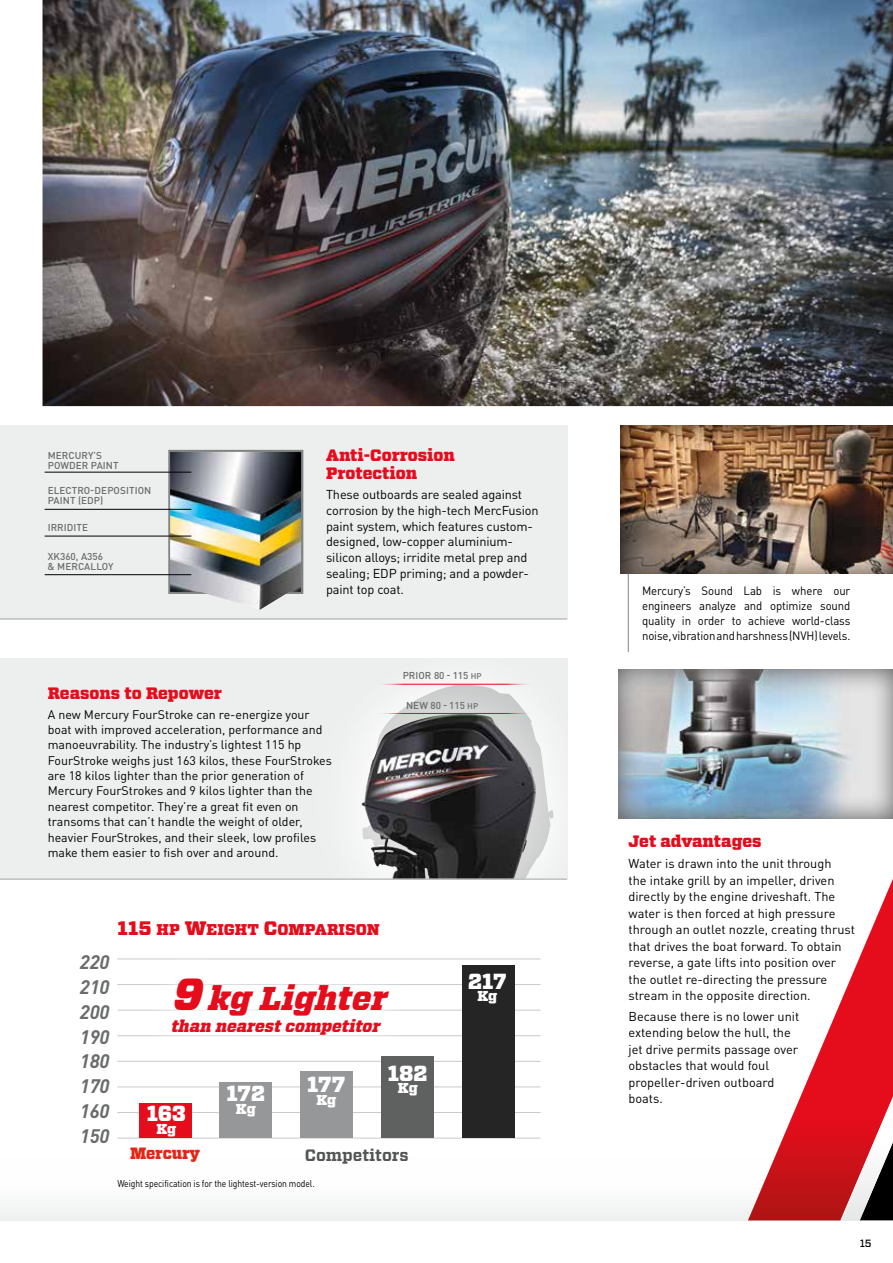
<style>
.page{position:relative;width:893px;height:1263px;background:#fff}
.page>*{position:absolute;margin:0;border:0;box-sizing:border-box;transform-origin:0 0}
.t1{font:italic 900 33px "Vitesse";color:#e50c1c}
.t2{font:900 21.75px "Vitesse";letter-spacing:-.01em;color:#fff}
.t3{font:italic 700 19.35px/24.9px "DINOT";letter-spacing:-.01em;color:#6a6c6c;text-align:justify}
.t4{font:900 16.5px/18px "Vitesse";color:#e50c1c}
.t5{font:italic 900 16.5px "Vitesse";color:#e50c1c}
.t6{font:700 16.5px "Vitesse";color:#535454}
.t7{font:900 16.35px "Vitesse";letter-spacing:-.01em;color:#e62514;scale:.95 1}
.t8{font:15.6px "Vitesse Black SC800";color:#e50c1c}
.t9{font:900 14.4px "Vitesse";letter-spacing:-.01em;color:#fff}
.t10{font:12.75px/16.5px "DINOT";color:#000}
.t11{font:12.3px/15.3px "DINOT";color:#000}
.t12{font:12px/15px "DINOT";letter-spacing:-.01em;color:#000;text-align:justify;scale:.95 1}
.t13{font:500 10.5px "Vitesse";color:#000}
.t14{font:500 9.9px/10.5px "DINOT";letter-spacing:.005em;color:#6a6c6c}
.t15{font:9.75px "DINOT";letter-spacing:-.01em;color:#000;scale:.88 1}
.s1{font-size:8.25px}
.s2{font-size:19.5px}
.s3{font-size:45px}
</style>
<div class="page">
<img style="left:43px;top:0;width:850px;height:406px">
<div style="left:0;top:425px;width:567px;height:194px;background:#edeeee"></div>
<div style="left:0;top:658px;width:567px;height:222px;background:#edeeee"></div>
<hr style="left:0;top:618px;width:567px;height:2px;background:#bfc0c1">
<svg style="left:167px;top:449px;width:137px;height:145px"></svg>
<img style="left:170px;top:452px;width:131px;height:158px">
<hr style="left:45px;top:472px;width:146px;height:1px;background:#000">
<hr style="left:45px;top:509px;width:146px;height:1px;background:#000">
<hr style="left:45px;top:536px;width:146px;height:1px;background:#000">
<hr style="left:45px;top:574px;width:146px;height:1px;background:#000">
<div style="left:290px;top:639px;width:320px;height:317px;background:#fff;opacity:.65"></div>
<img style="left:361px;top:713px;width:175px;height:165px">
<hr style="left:376px;top:713px;width:158px;height:1px;background:#e50c1c">
<hr style="left:376px;top:684px;width:158px;height:1px;background:#e50c1c">
<hr style="left:0;top:878px;width:567px;height:2px;background:#bfc0c1">
<div style="left:618px;top:424px;width:275px;height:152px;background:#000;opacity:.6"></div>
<div style="left:616px;top:669px;width:277px;height:151px;background:#000;opacity:.6"></div>
<hr style="left:628px;top:574px;width:1px;height:78px;background:#818383">
<div style="left:0;top:1156px;width:893px;height:64px;background:linear-gradient(to bottom,#fff,#f1f2f2)"></div>
<svg style="left:748px;top:751px;width:92px;height:469px"></svg>
<svg style="left:840px;top:751px;width:53px;height:469px"></svg>
<hr style="left:117px;top:958px;width:424px;height:1px;background:#c9cacb">
<hr style="left:117px;top:984px;width:424px;height:1px;background:#c9cacb">
<hr style="left:117px;top:1010px;width:424px;height:1px;background:#c9cacb">
<hr style="left:117px;top:1035px;width:424px;height:1px;background:#c9cacb">
<hr style="left:117px;top:1061px;width:424px;height:1px;background:#c9cacb">
<hr style="left:117px;top:1086px;width:424px;height:1px;background:#c9cacb">
<hr style="left:117px;top:1112px;width:424px;height:1px;background:#c9cacb">
<hr style="left:117px;top:1138px;width:424px;height:1px;background:#c9cacb">
<div style="left:139px;top:1104px;width:52px;height:34px;background:#e50c1c"></div>
<div style="left:220px;top:1082px;width:52px;height:56px;background:#969798"></div>
<div style="left:300px;top:1071px;width:53px;height:67px;background:#969798"></div>
<div style="left:381px;top:1056px;width:53px;height:82px;background:#5f6060"></div>
<div style="left:462px;top:965px;width:52px;height:173px;background:#252525"></div>
<div style="left:143px;top:948px;width:275px;height:116px;background:#fff"></div>
<p class="t14" style="left:48px;top:449px;width:73px">MERCURY’S<br>POWDER PAINT</p>
<p class="t14" style="left:48px;top:485px;width:19px">ELECTRO</p>
<p class="t14" style="left:90px;top:485px;width:18px">-DEPOSITION</p>
<p class="t14" style="left:48px;top:495px;width:13px">PAINT</p>
<p class="t14" style="left:78px;top:495px;width:27px">(EDP)</p>
<p class="t14" style="left:48px;top:522px;width:10px">IRRIDITE</p>
<p class="t14" style="left:48px;top:550px;width:57px">XK360, A356 &amp; MERC</p>
<p class="t14" style="left:84px;top:561px;width:24px">ALLOY</p>
<p class="t4" style="left:326px;top:446px;width:130px">Anti-Corrosion<br>Protection</p>
<p class="t10" style="left:326px;top:486px;width:214px;line-height:15.8px">These outboards are sealed against corrosion by the high-tech MercFusion paint system, which features custom&shy;designed, low-copper aluminium&shy;silicon alloys; irridite metal prep and sealing; EDP priming; and a powder&shy;paint top coat.</p>
<p class="t4" style="left:48px;top:684px;width:176px">Reasons to Repower</p>
<p class="t11" style="left:48px;top:706px;width:286px">A new Mercury FourStroke can re-energize your boat with improved acceleration, performance and manoeuvrability. The industry’s lightest 115 hp FourStroke weighs just 163 kilos, these FourStrokes are 18 kilos lighter than the prior generation of Mercury FourStrokes and 9 kilos lighter than the nearest competitor. They’re a great fit even on transoms that can’t handle the weight of older, heavier FourStrokes, and their sleek, low profiles make them easier to fish over and around.</p>
<p class="t14" style="left:403px;top:670px;width:79px">PRIOR 80 - 115 <span class="s1">HP</span></p>
<p class="t14" style="left:406px;top:700px;width:74px">NEW 80 - 115 <span class="s1">HP</span></p>
<p class="t8" style="left:118px;top:919px;width:264px"><span class="s2">115</span> HP <span class="s2">W</span>EIGHT <span class="s2">C</span>OMPARISON</p>
<h3 class="t3" style="left:80px;top:949px;width:31px">220<br>210<br>200<br>190<br>180<br>170<br>160<br>150</h3>
<h1 class="t1" style="left:174px;top:976px;width:215px"><span class="s3">9</span> kg Lighter</h1>
<p class="t5" style="left:171px;top:1015px;width:211px">than nearest competitor</p>
<h2 class="t2" style="left:147px;top:1099px;width:41px">163</h2>
<p class="t9" style="left:156px;top:1119px;width:21px">Kg</p>
<p class="t7" style="left:130px;top:1142px;width:75px">Mercury</p>
<h2 class="t2" style="left:388px;top:1058px;width:41px">182</h2>
<h2 class="t2" style="left:307px;top:1070px;width:40px">177</h2>
<p class="t9" style="left:398px;top:1078px;width:21px">Kg</p>
<h2 class="t2" style="left:227px;top:1079px;width:40px">172</h2>
<p class="t9" style="left:316px;top:1090px;width:21px">Kg</p>
<p class="t9" style="left:236px;top:1099px;width:21px">Kg</p>
<p class="t6" style="left:305px;top:1144px;width:105px">Competitors</p>
<p class="t15" style="left:117px;top:1177px;width:226px">Weight specification is for the lightest-version model.</p>
<h2 class="t2" style="left:468px;top:966px;width:40px">217</h2>
<p class="t9" style="left:477px;top:986px;width:21px">Kg</p>
<p class="t12" style="left:642px;top:583px;width:221px">Mercury’s Sound Lab is where our engineers analyze and optimize sound quality in order to achieve world-class noise, vibration and harshness (NVH) levels.</p>
<p class="t4" style="left:628px;top:833px;width:135px">Jet advantages</p>
<p class="t10" style="left:628px;top:855px;width:228px">Water is drawn into the unit through<br>the intake grill by an impeller, driven directly by the engine driveshaft. The water is then forced at high pressure through an outlet nozzle, creating thrust that drives the boat forward. To obtain reverse, a gate lifts into position over the outlet re-directing the pressure stream in the opposite direction.</p>
<p class="t10" style="left:628px;top:1008px;width:172px">Because there is no lower unit extending below the hull, the jet drive permits passage over obstacles that would foul propeller-driven outboard boats.</p>
<p class="t13" style="left:860px;top:1236px;width:13px">15</p>
</div>
